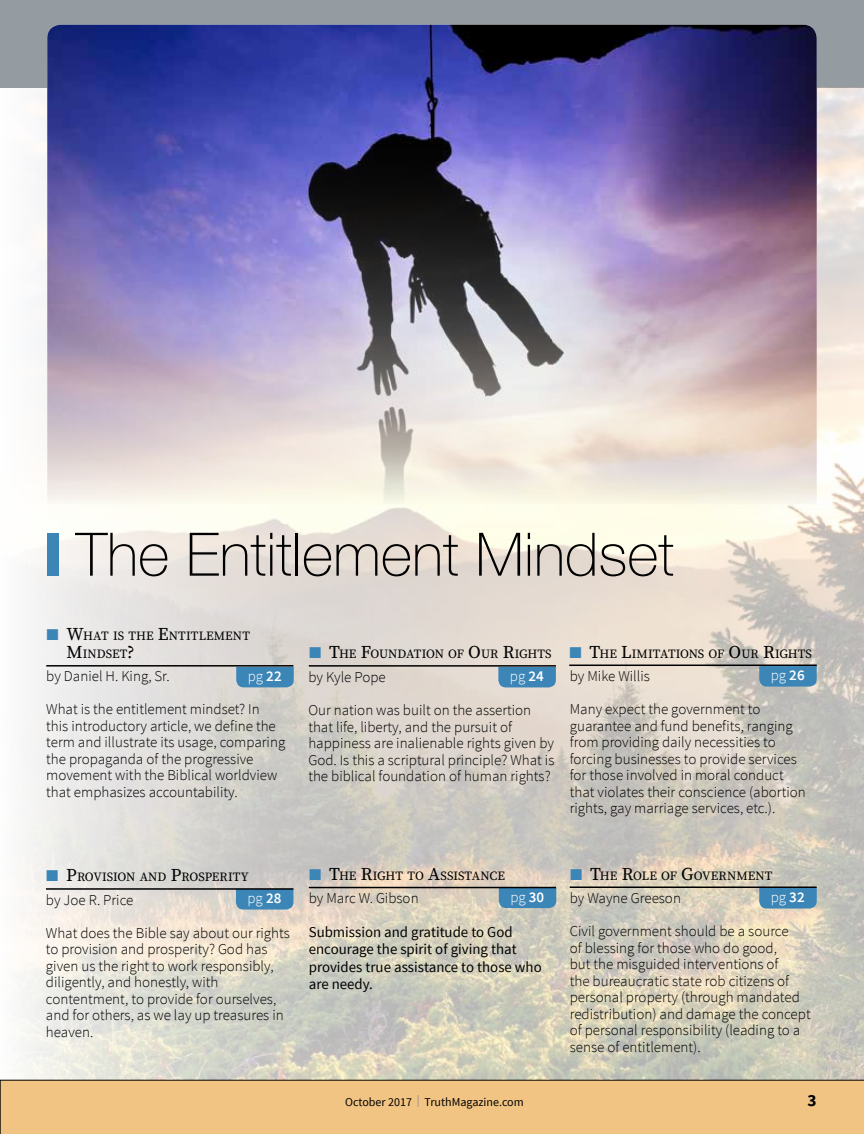
<style>
.page{position:relative;width:864px;height:1134px;background:#fff}
.page>*{position:absolute;margin:0;border:0;box-sizing:border-box;transform-origin:0 0}
.t1{font:100 60px "Helvetica Neue LT Std";color:#000}
.t2{font:700 17.25px "Source Sans Pro";color:#000}
.t3{font:300 15px/16.5px "Source Sans Pro";color:#000}
.t4{font:15px/17.2px "Source Sans Pro";color:#000}
.t5{font:300 15px "Source Sans Pro";color:#fff}
.t6{font:12.6px/18px "Source Serif Pro";letter-spacing:.005em;color:#000}
.t7{font:12px "Source Sans Pro";color:#000}
.s1{font-size:18px;color:#3c85b7}
.s2{font-size:18px}
.s3{color:#fff}
.s4{font-weight:600;color:#fff}
.s5{font-weight:600}
.s6{color:#8a8c8e}
</style>
<div class="page">
<div style="left:0;top:1080px;width:864px;height:54px;background:#f2c484"></div>
<div style="left:0;top:0;width:864px;height:88px;background:#949ca1"></div>
<img style="left:0;top:88px;width:864px;height:992px">
<div style="left:47px;top:533px;width:12px;height:43px;background:#3c85b7"></div>
<hr style="left:569px;top:665px;width:248px;height:1px;background:#000">
<svg style="left:759px;top:666px;width:58px;height:21px"></svg>
<svg style="left:498px;top:667px;width:58px;height:20px"></svg>
<svg style="left:236px;top:667px;width:58px;height:20px"></svg>
<svg style="left:499px;top:888px;width:57px;height:20px"></svg>
<hr style="left:309px;top:887px;width:247px;height:1px;background:#000">
<hr style="left:309px;top:665px;width:247px;height:2px;background:#000">
<hr style="left:46px;top:665px;width:247px;height:2px;background:#000">
<svg style="left:759px;top:888px;width:58px;height:21px"></svg>
<img style="left:47px;top:25px;width:770px;height:479px">
<svg style="left:236px;top:890px;width:57px;height:20px"></svg>
<hr style="left:46px;top:888px;width:247px;height:2px;background:#000">
<hr style="left:570px;top:887px;width:247px;height:1px;background:#000">
<h1 class="t1" style="left:76px;top:520px;width:600px">The Entitlement Mindset</h1>
<p class="t6" style="left:66px;top:628px;width:185px;text-indent:-20px"><span class="s1">■</span> <span class="s2">W</span>HAT IS THE <span class="s2">E</span>NTITLEMENT<br><span class="s2">M</span>INDSET<span class="s2">?</span></p>
<p class="t3" style="left:46px;top:668px;width:125px">by Daniel H. King, Sr.</p>
<p class="t3" style="left:46px;top:660px;width:237px;line-height:33px;text-indent:202px"><span class="s3">pg</span> <span class="s4">22<br></span>What is the entitlement mindset? In</p>
<p class="t3" style="left:46px;top:717px;width:241px">this introductory article, we define the term and illustrate its usage, comparing the propaganda of the progressive movement with the Biblical worldview that emphasizes accountability.</p>
<p class="t6" style="left:569px;top:645px;width:244px"><span class="s1">■</span> <span class="s2">T</span>HE <span class="s2">L</span>IMITATIONS OF <span class="s2">O</span>UR <span class="s2">R</span>IGHTS</p>
<p class="t3" style="left:570px;top:668px;width:82px">by Mike Willis</p>
<p class="t3" style="left:570px;top:701px;width:238px">Many expect the government to guarantee and fund benefits, ranging from providing daily necessities to forcing businesses to provide services for those involved in moral conduct that violates their conscience (abortion rights, gay marriage services, etc.).</p>
<p class="t6" style="left:309px;top:646px;width:244px"><span class="s1">■</span> <span class="s2">T</span>HE <span class="s2">F</span>OUNDATION OF <span class="s2">O</span>UR <span class="s2">R</span>IGHTS</p>
<p class="t3" style="left:308px;top:669px;width:79px">by Kyle Pope</p>
<p class="t5" style="left:510px;top:667px;width:35px">pg <span class="s5">24</span></p>
<p class="t5" style="left:771px;top:666px;width:35px">pg <span class="s5">26</span></p>
<p class="t3" style="left:308px;top:702px;width:248px">Our nation was built on the assertion that life, liberty, and the pursuit of happiness are inalienable rights given by God. Is this a scriptural principle? What is the biblical foundation of human rights?</p>
<p class="t6" style="left:46px;top:869px;width:204px"><span class="s1">■</span> <span class="s2">P</span>ROVISION AND <span class="s2">P</span>ROSPERITY</p>
<p class="t6" style="left:570px;top:867px;width:204px"><span class="s1">■</span> <span class="s2">T</span>HE <span class="s2">R</span>OLE OF <span class="s2">G</span>OVERNMENT</p>
<p class="t6" style="left:309px;top:867px;width:198px"><span class="s1">■</span> <span class="s2">T</span>HE <span class="s2">R</span>IGHT TO <span class="s2">A</span>SSISTANCE</p>
<p class="t3" style="left:309px;top:890px;width:111px">by Marc W. Gibson</p>
<p class="t5" style="left:510px;top:888px;width:35px">pg <span class="s5">30</span></p>
<p class="t4" style="left:309px;top:924px;width:234px">Submission and gratitude to God encourage the spirit of giving that provides true assistance to those who are needy.</p>
<p class="t3" style="left:570px;top:890px;width:113px">by Wayne Greeson</p>
<p class="t3" style="left:570px;top:923px;width:242px">Civil government should be a source<br>of blessing for those who do good,<br>but the misguided interventions of<br>the bureaucratic state rob citizens of personal property (through mandated redistribution) and damage the concept of personal responsibility (leading to a sense of entitlement).</p>
<p class="t3" style="left:46px;top:892px;width:89px">by Joe R. Price</p>
<p class="t5" style="left:247px;top:889px;width:35px">pg <span class="s5">28</span></p>
<p class="t5" style="left:771px;top:888px;width:35px">pg <span class="s5">32</span></p>
<p class="t3" style="left:46px;top:925px;width:246px">What does the Bible say about our rights to provision and prosperity? God has given us the right to work responsibly, diligently, and honestly, with contentment, to provide for ourselves, and for others, as we lay up treasures in heaven.</p>
<p class="t7" style="left:345px;top:1095px;width:180px">October 2017 <span class="s6">|</span> TruthMagazine.com</p>
<p class="t2" style="left:808px;top:1089px;width:11px">3</p>
</div>
